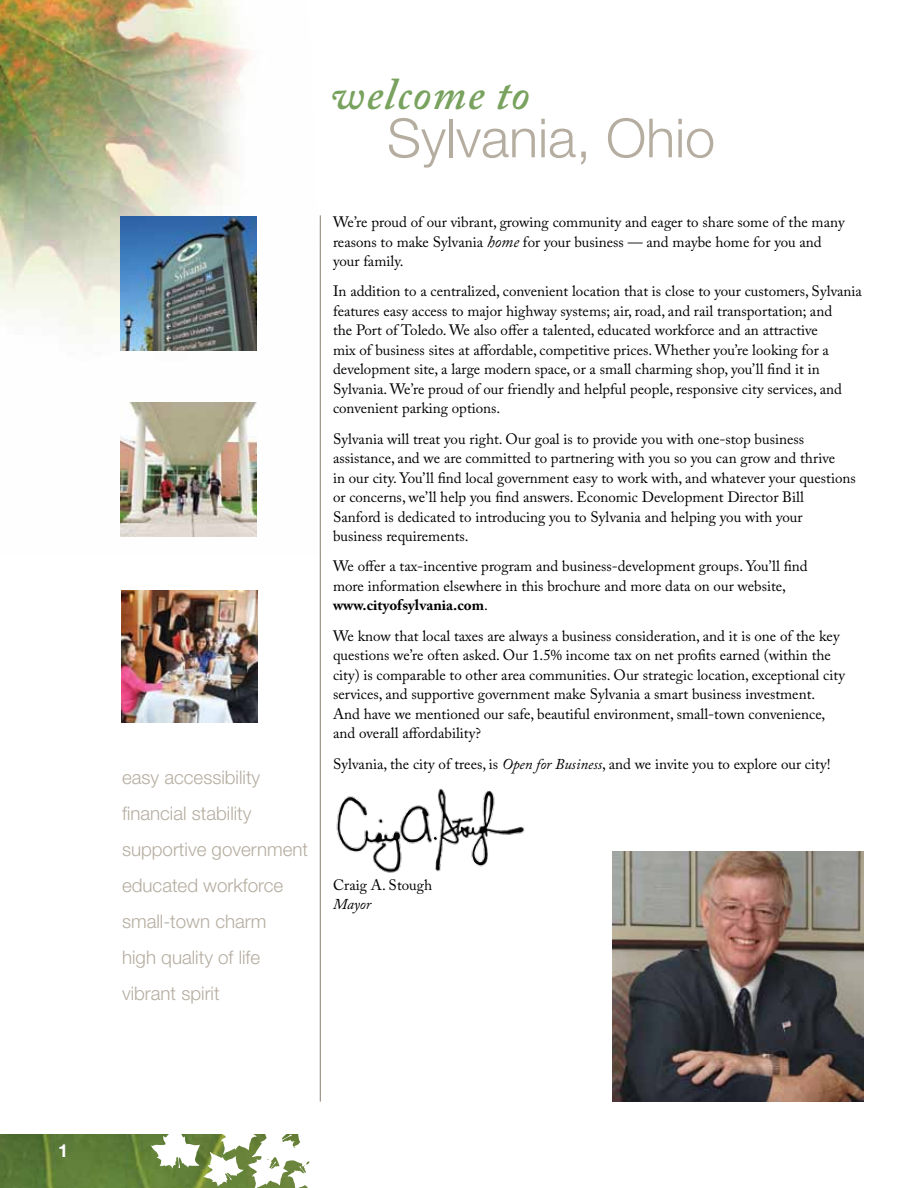
<style>
.page{position:relative;width:918px;height:1188px;background:#fff}
.page>*{position:absolute;margin:0;border:0;box-sizing:border-box;transform-origin:0 0}
.t1{font:300 54px "Helvetica Neue";color:#b5ada0}
.t2{font:italic 600 45px "Adobe Caslon Pro";letter-spacing:.03em;color:#78a25e}
.t3{font:300 18.75px/36px "Helvetica Neue";color:#b5ada0}
.t4{font:700 18px "Helvetica Neue";color:#fff}
.t5{font:15px/19.5px "Adobe Caslon Pro";color:#000}
.t6{font:italic 15px "Adobe Caslon Pro";color:#000}
.s1{font-style:italic;font-size:16.5px}
.s2{font-weight:700}
.s3{font-style:italic}
</style>
<div class="page">
<img style="left:0;top:1134px;width:151px;height:54px">
<svg style="left:151px;top:1134px;width:159px;height:54px"></svg>
<img style="left:0;top:0;width:320px;height:554px">
<hr style="left:320px;top:215px;width:1px;height:887px;background:#887e6e">
<img style="left:612px;top:851px;width:252px;height:251px">
<img style="left:121px;top:403px;width:136px;height:134px">
<img style="left:121px;top:590px;width:136px;height:133px">
<img style="left:121px;top:216px;width:136px;height:134px">
<img style="left:319px;top:766px;width:206px;height:121px">
<p class="t4" style="left:58px;top:1140px;width:12px">1</p>
<p class="t3" style="left:122px;top:759px;width:188px">easy accessibility financial stability supportive government educated workforce small-town charm<br>high quality of life vibrant spirit</p>
<h2 class="t2" style="left:330px;top:67px;width:201px">welcome to</h2>
<h1 class="t1" style="left:387px;top:105px;width:330px">Sylvania, Ohio</h1>
<p class="t5" style="left:333px;top:212px;width:513px">We’re proud of our vibrant, growing community and eager to share some of the many reasons to make Sylvania <span class="s1">home</span> for your business — and maybe home for you and your family.</p>
<p class="t5" style="left:333px;top:281px;width:531px">In addition to a centralized, convenient location that is close to your customers, Sylvania features easy access to major highway systems; air, road, and rail transportation; and<br>the Port of Toledo. We also offer a talented, educated workforce and an attractive<br>mix of business sites at affordable, competitive prices. Whether you’re looking for a development site, a large modern space, or a small charming shop, you’ll find it in Sylvania. We’re proud of our friendly and helpful people, responsive city services, and convenient parking options.</p>
<p class="t5" style="left:333px;top:429px;width:524px">Sylvania will treat you right. Our goal is to provide you with one-stop business assistance, and we are committed to partnering with you so you can grow and thrive<br>in our city. You’ll find local government easy to work with, and whatever your questions or concerns, we’ll help you find answers. Economic Development Director Bill<br>Sanford is dedicated to introducing you to Sylvania and helping you with your business requirements.</p>
<p class="t5" style="left:333px;top:556px;width:476px">We offer a tax-incentive program and business-development groups. You’ll find more information elsewhere in this brochure and more data on our website, <span class="s2">www.cityofsylvania.com</span>.</p>
<p class="t5" style="left:333px;top:626px;width:513px">We know that local taxes are always a business consideration, and it is one of the key questions we’re often asked. Our 1.5% income tax on net profits earned (within the city) is comparable to other area communities. Our strategic location, exceptional city services, and supportive government make Sylvania a smart business investment.<br>And have we mentioned our safe, beautiful environment, small-town convenience, and overall affordability?</p>
<p class="t5" style="left:333px;top:754px;width:499px">Sylvania, the city of trees, is <span class="s3">Open for Business</span>, and we invite you to explore our city!</p>
<p class="t5" style="left:333px;top:875px;width:101px">Craig A. Stough</p>
<p class="t6" style="left:333px;top:895px;width:40px">Mayor</p>
</div>
